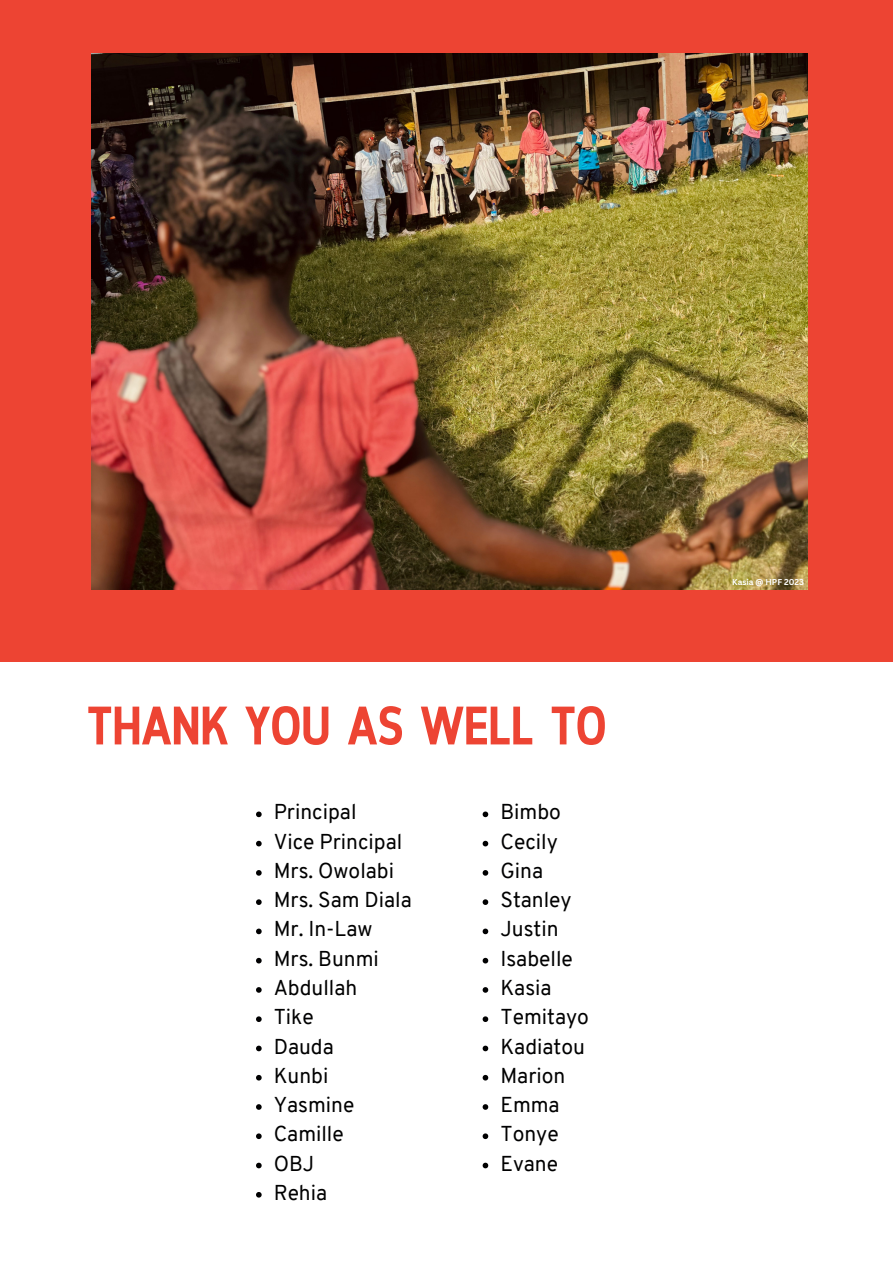
<style>
.page{position:relative;width:893px;height:1264px;background:#fff}
.page>*{position:absolute;margin:0;border:0;box-sizing:border-box;transform-origin:0 0}
.t1{font:700 54px "Cloud Cond";color:#ed4433}
.t2{font:21px "Overpass";color:#000001}
.t3{font:700 8.25px "Canva Sans";color:#fff}
</style>
<div class="page">
<div style="left:0;top:0;width:892px;height:1263px;background:#ed4433"></div>
<div style="left:0;top:662px;width:892px;height:601px;background:#fff"></div>
<img style="left:92px;top:53px;width:715px;height:537px">
<svg style="left:482px;top:811px;width:6px;height:6px"></svg>
<svg style="left:482px;top:840px;width:6px;height:6px"></svg>
<svg style="left:482px;top:870px;width:6px;height:5px"></svg>
<svg style="left:482px;top:899px;width:6px;height:6px"></svg>
<svg style="left:482px;top:928px;width:6px;height:6px"></svg>
<svg style="left:482px;top:957px;width:6px;height:6px"></svg>
<svg style="left:482px;top:987px;width:6px;height:5px"></svg>
<svg style="left:482px;top:1016px;width:6px;height:6px"></svg>
<svg style="left:482px;top:1045px;width:6px;height:6px"></svg>
<svg style="left:482px;top:1074px;width:6px;height:6px"></svg>
<svg style="left:482px;top:1104px;width:6px;height:5px"></svg>
<svg style="left:482px;top:1133px;width:6px;height:6px"></svg>
<svg style="left:482px;top:1162px;width:6px;height:6px"></svg>
<svg style="left:256px;top:811px;width:5px;height:6px"></svg>
<svg style="left:256px;top:840px;width:5px;height:6px"></svg>
<svg style="left:256px;top:870px;width:5px;height:5px"></svg>
<svg style="left:256px;top:899px;width:5px;height:6px"></svg>
<svg style="left:256px;top:928px;width:5px;height:6px"></svg>
<svg style="left:256px;top:957px;width:5px;height:6px"></svg>
<svg style="left:256px;top:987px;width:5px;height:5px"></svg>
<svg style="left:256px;top:1016px;width:5px;height:6px"></svg>
<svg style="left:256px;top:1045px;width:5px;height:6px"></svg>
<svg style="left:256px;top:1074px;width:5px;height:6px"></svg>
<svg style="left:256px;top:1104px;width:5px;height:5px"></svg>
<svg style="left:256px;top:1133px;width:5px;height:6px"></svg>
<svg style="left:256px;top:1162px;width:5px;height:6px"></svg>
<svg style="left:256px;top:1192px;width:5px;height:5px"></svg>
<p class="t1" style="left:87px;top:705px;width:521px">THANK YOU AS WELL TO</p>
<p class="t2" style="left:274px;top:803px;width:84px">Principal</p>
<p class="t2" style="left:274px;top:833px;width:130px">Vice Principal</p>
<p class="t2" style="left:274px;top:862px;width:122px">Mrs. Owolabi</p>
<p class="t2" style="left:274px;top:891px;width:140px">Mrs. Sam Diala</p>
<p class="t2" style="left:274px;top:920px;width:100px">Mr. In-Law</p>
<p class="t2" style="left:274px;top:950px;width:107px">Mrs. Bunmi</p>
<p class="t2" style="left:274px;top:979px;width:85px">Abdullah</p>
<p class="t2" style="left:274px;top:1008px;width:42px">Tike</p>
<p class="t2" style="left:274px;top:1037px;width:62px">Dauda</p>
<p class="t2" style="left:274px;top:1067px;width:56px">Kunbi</p>
<p class="t2" style="left:274px;top:1096px;width:82px">Yasmine</p>
<p class="t2" style="left:274px;top:1125px;width:71px">Camille</p>
<p class="t2" style="left:274px;top:1154px;width:42px">OBJ</p>
<p class="t2" style="left:274px;top:1184px;width:55px">Rehia</p>
<p class="t2" style="left:500px;top:803px;width:62px">Bimbo</p>
<p class="t2" style="left:500px;top:833px;width:59px">Cecily</p>
<p class="t2" style="left:500px;top:862px;width:44px">Gina</p>
<p class="t2" style="left:500px;top:891px;width:73px">Stanley</p>
<p class="t2" style="left:500px;top:920px;width:60px">Justin</p>
<p class="t2" style="left:500px;top:950px;width:74px">Isabelle</p>
<p class="t2" style="left:500px;top:979px;width:53px">Kasia</p>
<p class="t2" style="left:500px;top:1008px;width:90px">Temitayo</p>
<p class="t2" style="left:500px;top:1037px;width:86px">Kadiatou</p>
<p class="t2" style="left:500px;top:1067px;width:67px">Marion</p>
<p class="t2" style="left:500px;top:1096px;width:61px">Emma</p>
<p class="t2" style="left:500px;top:1125px;width:60px">Tonye</p>
<p class="t2" style="left:500px;top:1154px;width:59px">Evane</p>
<p class="t3" style="left:732px;top:576px;width:73px">Kasia @ HPF 2023</p>
</div>
